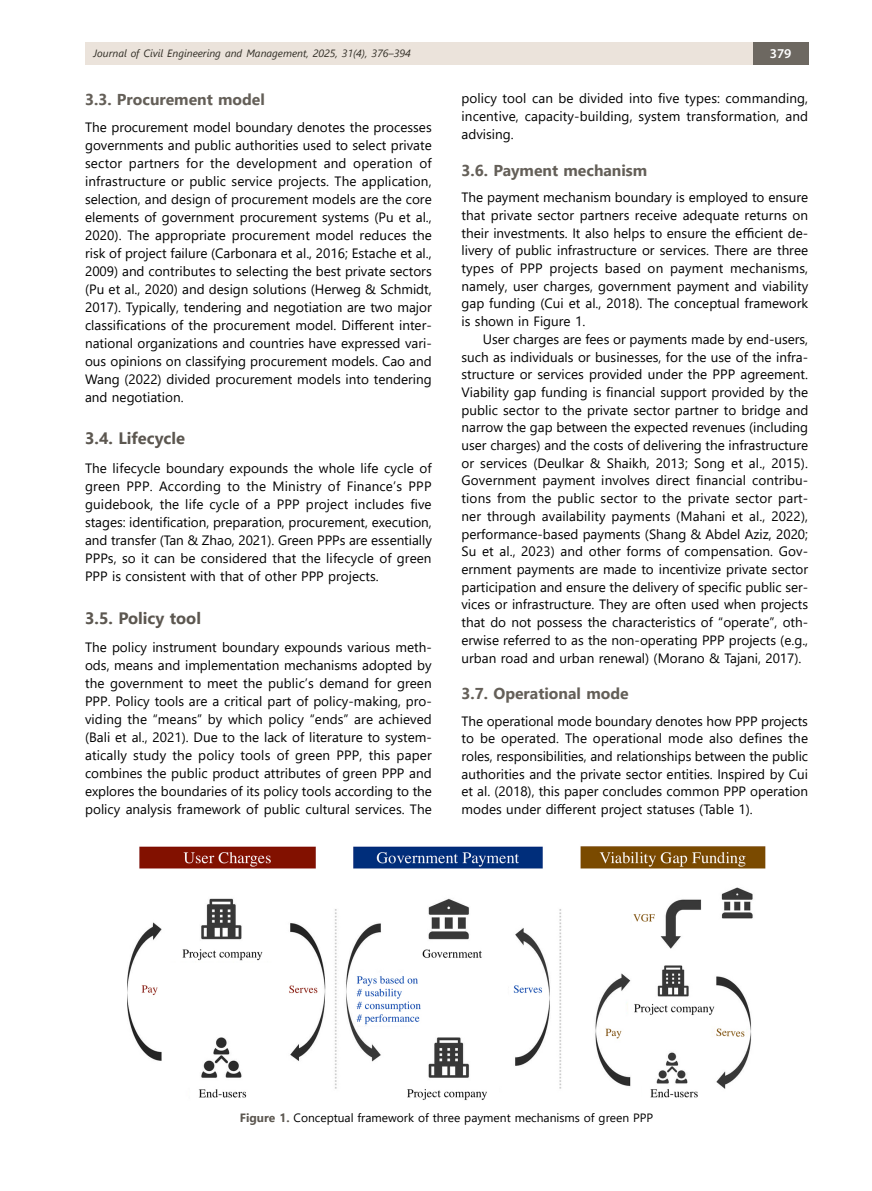
<style>
.page{position:relative;width:872px;height:1191px;background:#fff}
.page>*{position:absolute;margin:0;border:0;box-sizing:border-box;transform-origin:0 0}
._01{font:700 16.5px "Segoe UI";color:#5c5750}
._02{font:700 15.75px "Segoe UI";color:#645f58}
._00{font:13.5px/17.7px "Segoe UI";color:#000;text-align:justify}
.t1{font:600 13.5px "Myriad Pro";color:#fff}
.Figure{font:12px "Segoe UI";color:#000}
.t2{font:italic 10.5px "Segoe UI";color:#302d25}
.s1{font-weight:700;color:#5c5750}
</style>
<div class="page">
<div style="left:85px;top:43px;width:668px;height:22px;background:#ebe3db"></div>
<div style="left:753px;top:43px;width:55px;height:22px;background:#6d6861"></div>
<img style="left:127px;top:846px;width:638px;height:255px">
<p class="t2" style="left:94px;top:43px;width:319px">Journal of Civil Engineering and Management, 2025, 31(4), 376–394</p>
<p class="t1" style="left:769px;top:45px;width:23px">379</p>
<p class="_02" style="left:85px;top:85px;width:181px">3.3. Procurement model</p>
<p class="_00" style="left:85px;top:117px;width:348px">The procurement model boundary denotes the processes governments and public authorities used to select private sector partners for the development and operation of infrastructure or public service projects. The application, selection, and design of procurement models are the core elements of government procurement systems (Pu et al., 2020). The appropriate procurement model reduces the risk of project failure (Carbonara et al., 2016; Estache et al., 2009) and contributes to selecting the best private sectors (Pu et al., 2020) and design solutions (Herweg &amp; Schmidt, 2017). Typically, tendering and negotiation are two major classifications of the procurement model. Different inter&shy;national organizations and countries have expressed vari&shy;ous opinions on classifying procurement models. Cao and Wang (2022) divided procurement models into tendering and negotiation.</p>
<p class="_01" style="left:85px;top:423px;width:101px">3.4. Lifecycle</p>
<p class="_00" style="left:85px;top:458px;width:348px">The lifecycle boundary expounds the whole life cycle of green PPP. According to the Ministry of Finance’s PPP guidebook, the life cycle of a PPP project includes five stages: identification, preparation, procurement, execution, and transfer (Tan &amp; Zhao, 2021). Green PPPs are essentially PPPs, so it can be considered that the lifecycle of green PPP is consistent with that of other PPP projects.</p>
<p class="_01" style="left:85px;top:602px;width:117px">3.5. Policy tool</p>
<p class="_00" style="left:85px;top:637px;width:348px">The policy instrument boundary expounds various meth&shy;ods, means and implementation mechanisms adopted by the government to meet the public’s demand for green PPP. Policy tools are a critical part of policy-making, pro&shy;viding the “means” by which policy “ends” are achieved (Bali et al., 2021). Due to the lack of literature to system&shy;atically study the policy tools of green PPP, this paper combines the public product attributes of green PPP and explores the boundaries of its policy tools according to the policy analysis framework of public cultural services. The</p>
<p class="_00" style="left:461px;top:89px;width:348px">policy tool can be divided into five types: commanding, incentive, capacity-building, system transformation, and advising.</p>
<p class="_02" style="left:461px;top:155px;width:187px">3.6. Payment mechanism</p>
<p class="_00" style="left:461px;top:187px;width:348px">The payment mechanism boundary is employed to ensure that private sector partners receive adequate returns on their investments. It also helps to ensure the efficient de&shy;livery of public infrastructure or services. There are three types of PPP projects based on payment mechanisms, namely, user charges, government payment and viability gap funding (Cui et al., 2018). The conceptual framework is shown in Figure 1.</p>
<p class="_00" style="left:461px;top:329px;width:348px;text-indent:21px">User charges are fees or payments made by end-users, such as individuals or businesses, for the use of the infra&shy;structure or services provided under the PPP agreement.<br>Viability gap funding is financial support provided by the public sector to the private sector partner to bridge and narrow the gap between the expected revenues (including user charges) and the costs of delivering the infrastructure or services (Deulkar &amp; Shaikh, 2013; Song et al., 2015).<br>Government payment involves direct financial contribu&shy;tions from the public sector to the private sector part&shy;ner through availability payments (Mahani et al., 2022), performance-based payments (Shang &amp; Abdel Aziz, 2020; Su et al., 2023) and other forms of compensation. Gov&shy;ernment payments are made to incentivize private sector participation and ensure the delivery of specific public ser&shy;vices or infrastructure. They are often used when projects that do not possess the characteristics of “operate”, oth&shy;erwise referred to as the non-operating PPP projects (e.g., urban road and urban renewal) (Morano &amp; Tajani, 2017).</p>
<p class="_02" style="left:461px;top:679px;width:169px">3.7. Operational mode</p>
<p class="_00" style="left:461px;top:711px;width:348px">The operational mode boundary denotes how PPP projects to be operated. The operational mode also defines the roles, responsibilities, and relationships between the public authorities and the private sector entities. Inspired by Cui et al. (2018), this paper concludes common PPP operation modes under different project statuses (Table 1).</p>
<p class="Figure" style="left:240px;top:1106px;width:415px"><span class="s1">Figure 1.</span> Conceptual framework of three payment mechanisms of green PPP</p>
</div>
